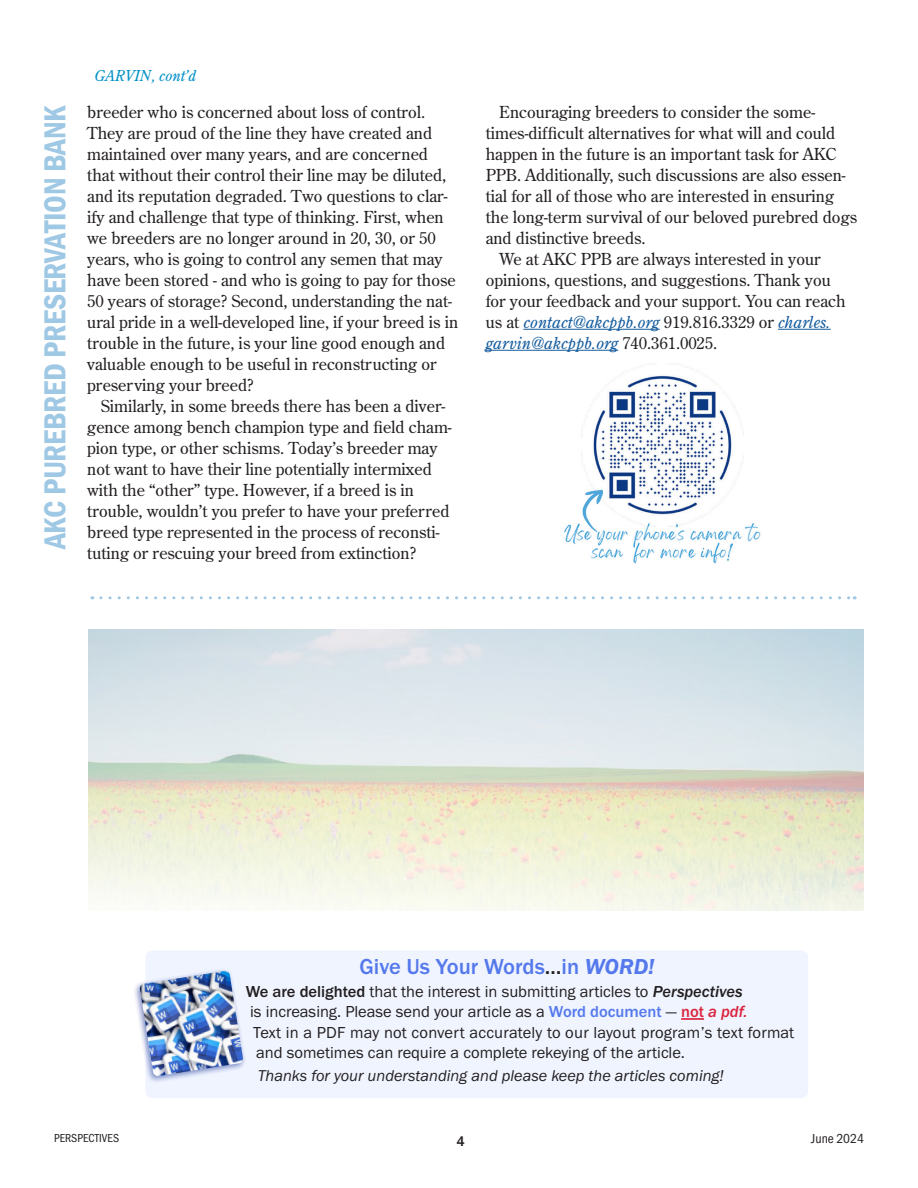
<style>
.page{position:relative;width:918px;height:1188px;background:#fff}
.page>*{position:absolute;margin:0;border:0;box-sizing:border-box;transform-origin:0 0}
.Sidebar_Topic_New_2023{font:31.5px "Franklin Gothic URW Con Dem";letter-spacing:-.01em;color:#9fc8e5}
.t1{font:500 22.5px "Franklin Gothic URW";color:#5579ec}
.Century_Schoolbook_11_14_text__-3_kern{font:16.5px/21px "Century Old Style Std";color:#231f20}
.t2{font:16.5px "Franklin Gothic URW Boo";color:#231f20}
.t3{font:16.2px "Franklin Gothic URW Boo Ita";color:#231f20}
.Author__cont_d__Itals{font:italic 15px "Century Old Style Std";color:#0391c7}
.t4{font:500 14.25px "Franklin Gothic URW";color:#231f20}
.t5{font:13.5px "Franklin Gothic URW Cond";color:#231f20}
.t6{font:12px "Franklin Gothic URW Cond";color:#231f20}
.s1{font-style:italic;color:#175d9e}
.s2{color:#231f20}
.s3{font-family:"Franklin Gothic URW Dem Ita";font-weight:400}
.s4{font-family:"Franklin Gothic URW";font-weight:500}
.s5{font-family:"Franklin Gothic URW Med Ita"}
.s6{font-family:"Franklin Gothic URW";font-weight:500;color:#5579ec}
.s7{font-family:"Franklin Gothic URW";font-weight:500;color:#da253d}
.s8{font-family:"Franklin Gothic URW Med Ita";color:#da253d}
</style>
<div class="page">
<hr style="left:523px;top:329px;width:137px;height:1px;background:#175d9e">
<hr style="left:778px;top:329px;width:53px;height:1px;background:#175d9e">
<hr style="left:486px;top:350px;width:132px;height:1px;background:#175d9e">
<img style="left:564px;top:363px;width:197px;height:201px">
<div style="left:145px;top:951px;width:663px;height:147px;background:#ebf1ff;border-radius:7px"></div>
<hr style="left:681px;top:1018px;width:23px;height:2px;background:#da253d">
<div style="left:133px;top:968px;width:113px;height:116px;background:#001b88;opacity:.49"></div>
<img style="left:140px;top:971px;width:103px;height:105px">
<svg style="left:101px;top:596px;width:754px;height:3px"></svg>
<p class="Sidebar_Topic_New_2023" style="left:34px;top:549px;width:446px;rotate:-90deg">AKC PUREBRED PRESERVATION BANK</p>
<p class="Author__cont_d__Itals" style="left:94px;top:66px;width:103px">GARVIN, cont’d</p>
<p class="Century_Schoolbook_11_14_text__-3_kern" style="left:87px;top:101px;width:372px">breeder who is concerned about loss of control.<br>They are proud of the line they have created and maintained over many years, and are concerned that without their control their line may be diluted, and its reputation degraded. Two questions to clar&shy;ify and challenge that type of thinking. First, when we breeders are no longer around in 20, 30, or 50 years, who is going to control any semen that may have been stored - and who is going to pay for those 50 years of storage? Second, understanding the nat&shy;ural pride in a well-developed line, if your breed is in trouble in the future, is your line good enough and valuable enough to be useful in reconstructing or preserving your breed?</p>
<p class="Century_Schoolbook_11_14_text__-3_kern" style="left:87px;top:395px;width:366px;text-indent:13px">Similarly, in some breeds there has been a diver&shy;gence among bench champion type and field cham&shy;pion type, or other schisms. Today’s breeder may not want to have their line potentially intermixed with the “other” type. However, if a breed is in trouble, wouldn’t you prefer to have your preferred breed type represented in the process of reconsti&shy;tuting or rescuing your breed from extinction?</p>
<p class="Century_Schoolbook_11_14_text__-3_kern" style="left:486px;top:101px;width:373px;text-indent:14px">Encouraging breeders to consider the some&shy;times-difficult alternatives for what will and could happen in the future is an important task for AKC PPB. Additionally, such discussions are also essen&shy;tial for all of those who are interested in ensuring the long-term survival of our beloved purebred dogs and distinctive breeds.</p>
<p class="Century_Schoolbook_11_14_text__-3_kern" style="left:486px;top:248px;width:361px;text-indent:14px">We at AKC PPB are always interested in your opinions, questions, and suggestions. Thank you for your feedback and your support. You can reach us at <span class="s1">contact@akcppb.org</span> 919.816.3329 or <span class="s1">charles. garvin@akcppb.org</span> 740.361.0025.</p>
<p class="t1" style="left:360px;top:953px;width:297px">Give Us Your Words<span class="s2">…</span>in <span class="s3">WORD!</span></p>
<p class="t2" style="left:246px;top:981px;width:499px"><span class="s4">We are delighted</span> that the interest in submitting articles to <span class="s5">Perspectives</span></p>
<p class="t2" style="left:250px;top:1002px;width:499px">is increasing. Please send your article as a <span class="s6">Word document</span> — <span class="s7">not</span> <span class="s8">a pdf.</span></p>
<p class="t2" style="left:253px;top:1022px;width:542px">Text in a PDF may not convert accurately to our layout program’s text format</p>
<p class="t2" style="left:256px;top:1042px;width:430px">and sometimes can require a complete rekeying of the article.</p>
<p class="t3" style="left:258px;top:1066px;width:468px">Thanks for your understanding and please keep the articles coming!</p>
<p class="t6" style="left:54px;top:1129px;width:67px">PERSPECTIVES</p>
<p class="t4" style="left:457px;top:1132px;width:10px">4</p>
<p class="t5" style="left:811px;top:1129px;width:54px">June 2024</p>
</div>
